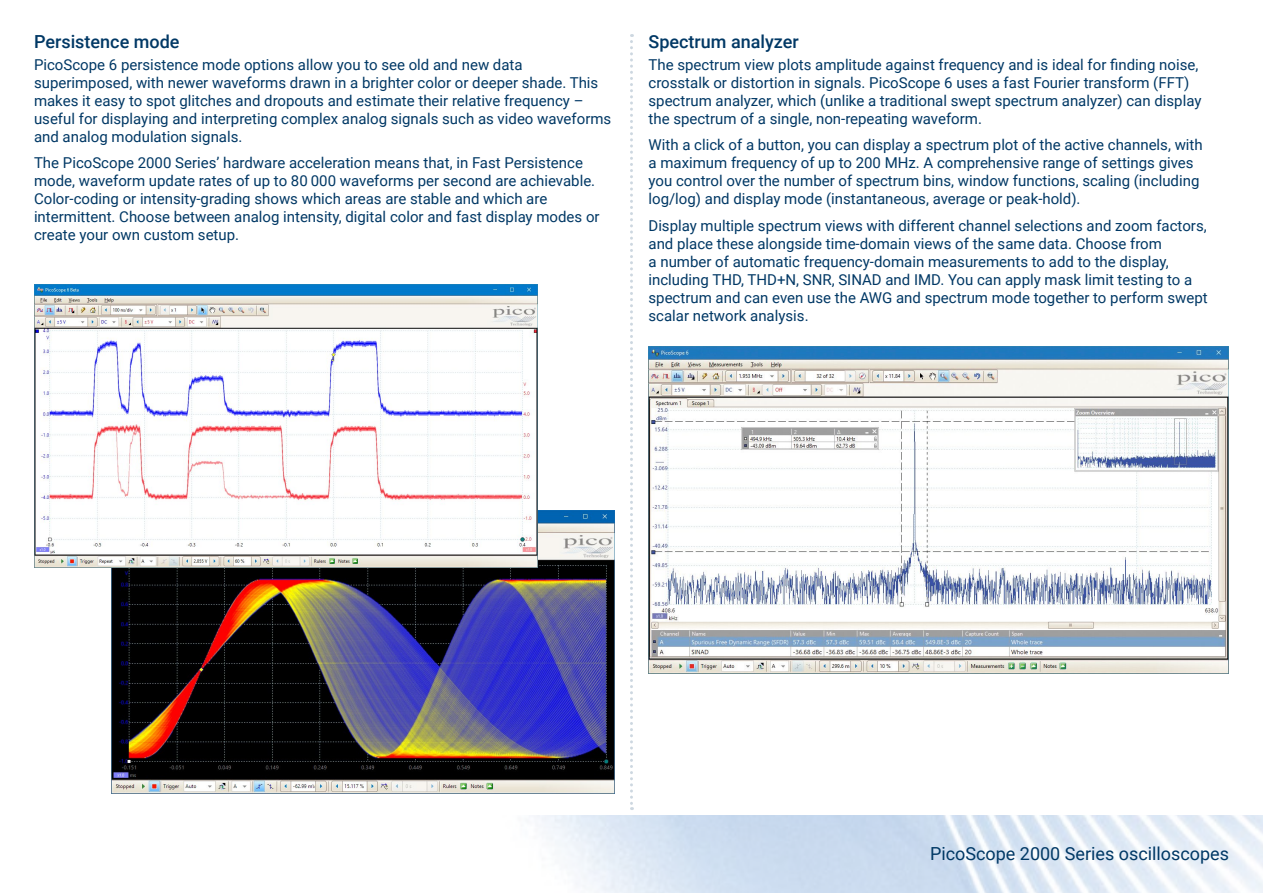
<style>
.page{position:relative;width:1263px;height:893px;background:#fff}
.page>*{position:absolute;margin:0;border:0;box-sizing:border-box;transform-origin:0 0}
.t1{font:18px "Roboto";color:#003865}
.t2{font:500 18px "Roboto";color:#003865}
.t3{font:15px/18px "Roboto";color:#003865}
</style>
<div class="page">
<img style="left:536px;top:815px;width:727px;height:78px">
<img style="left:648px;top:347px;width:581px;height:326px">
<img style="left:111px;top:510px;width:503px;height:284px">
<img style="left:34px;top:284px;width:503px;height:283px">
<svg style="left:630px;top:34px;width:3px;height:776px"></svg>
<p class="t2" style="left:34px;top:29px;width:147px">Persistence mode</p>
<p class="t3" style="left:34px;top:55px;width:579px">PicoScope 6 persistence mode options allow you to see old and new data superimposed, with newer waveforms drawn in a brighter color or deeper shade. This makes it easy to spot glitches and dropouts and estimate their relative frequency – useful for displaying and interpreting complex analog signals such as video waveforms and analog modulation signals.</p>
<p class="t3" style="left:34px;top:153px;width:567px">The PicoScope 2000 Series’ hardware acceleration means that, in Fast Persistence mode, waveform update rates of up to 80 000 waveforms per second are achievable.<br>Color-coding or intensity-grading shows which areas are stable and which are intermittent. Choose between analog intensity, digital color and fast display modes or create your own custom setup.</p>
<p class="t2" style="left:648px;top:29px;width:152px">Spectrum analyzer</p>
<p class="t3" style="left:648px;top:55px;width:554px">The spectrum view plots amplitude against frequency and is ideal for finding noise, crosstalk or distortion in signals. PicoScope 6 uses a fast Fourier transform (FFT) spectrum analyzer, which (unlike a traditional swept spectrum analyzer) can display the spectrum of a single, non-repeating waveform.</p>
<p class="t3" style="left:648px;top:135px;width:556px">With a click of a button, you can display a spectrum plot of the active channels, with a maximum frequency of up to 200 MHz. A comprehensive range of settings gives you control over the number of spectrum bins, window functions, scaling (including log/log) and display mode (instantaneous, average or peak-hold).</p>
<p class="t3" style="left:648px;top:216px;width:561px">Display multiple spectrum views with different channel selections and zoom factors, and place these alongside time-domain views of the same data. Choose from<br>a number of automatic frequency-domain measurements to add to the display, including THD, THD+N, SNR, SINAD and IMD. You can apply mask limit testing to a spectrum and can even use the AWG and spectrum mode together to perform swept scalar network analysis.</p>
<p class="t1" style="left:930px;top:840px;width:300px">PicoScope 2000 Series oscilloscopes</p>
</div>
